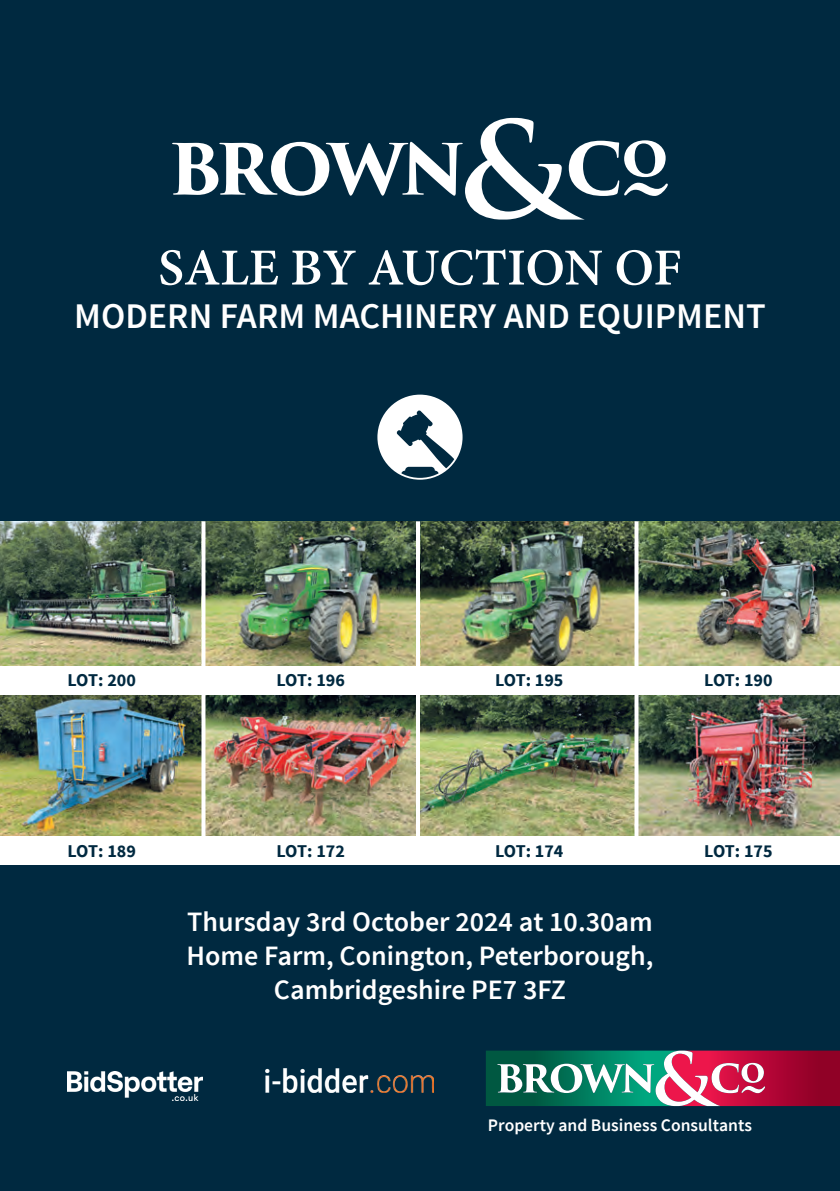
<style>
.page{position:relative;width:840px;height:1191px;background:#fff}
.page>*{position:absolute;margin:0;border:0;box-sizing:border-box;transform-origin:0 0}
.t1{font:600 52px "Minion Pro";color:#fff}
.t2{font:600 36px "Source Sans Pro";color:#fff}
.t3{font:600 28px/33.6px "Source Sans Pro";color:#fff;text-align:center}
.t4{font:700 18px "Source Sans Pro";letter-spacing:-.01em;color:#002940}
.t5{font:600 17.6px "Source Sans Pro";color:#fff}
</style>
<div class="page">
<div style="left:0;top:0;width:839px;height:1191px;background:#002940"></div>
<svg style="left:486px;top:1050px;width:353px;height:56px;background:#7c636b"></svg>
<img style="left:265px;top:1068px;width:168px;height:24px">
<img style="left:67px;top:1071px;width:135px;height:29px">
<svg style="left:172px;top:118px;width:495px;height:101px"></svg>
<svg style="left:378px;top:397px;width:83px;height:77px"></svg>
<div style="left:377px;top:394px;width:85px;height:86px;border:2px solid #fff;border-radius:50%"></div>
<img style="left:0;top:521px;width:201px;height:145px">
<img style="left:420px;top:521px;width:214px;height:145px">
<img style="left:205px;top:521px;width:211px;height:145px">
<img style="left:638px;top:521px;width:201px;height:145px">
<img style="left:0;top:694px;width:201px;height:142px">
<img style="left:420px;top:694px;width:214px;height:142px">
<img style="left:205px;top:694px;width:211px;height:142px">
<img style="left:638px;top:694px;width:201px;height:142px">
<svg style="left:201px;top:521px;width:4px;height:315px"></svg>
<hr style="left:416px;top:521px;width:4px;height:343px;background:#fff">
<svg style="left:634px;top:521px;width:4px;height:315px"></svg>
<div style="left:0;top:666px;width:839px;height:28px;background:#fff"></div>
<div style="left:0;top:836px;width:839px;height:28px;background:#fff"></div>
<h1 class="t1" style="left:158px;top:232px;width:524px">SALE BY AUCTION OF</h1>
<p class="t2" style="left:74px;top:293px;width:692px">MODERN FARM MACHINERY AND EQUIPMENT</p>
<p class="t4" style="left:67px;top:669px;width:70px">LOT: 200</p>
<p class="t4" style="left:276px;top:669px;width:70px">LOT: 196</p>
<p class="t4" style="left:495px;top:669px;width:70px">LOT: 195</p>
<p class="t4" style="left:704px;top:669px;width:70px">LOT: 190</p>
<p class="t4" style="left:67px;top:839px;width:70px">LOT: 189</p>
<p class="t4" style="left:276px;top:839px;width:70px">LOT: 172</p>
<p class="t4" style="left:495px;top:839px;width:70px">LOT: 174</p>
<p class="t4" style="left:704px;top:839px;width:70px">LOT: 175</p>
<p class="t3" style="left:186px;top:906px;width:468px">Thursday 3rd October 2024 at 10.30am<br>Home Farm, Conington, Peterborough,<br>Cambridgeshire PE7 3FZ</p>
<p class="t5" style="left:487px;top:1113px;width:265px">Property and Business Consultants</p>
</div>
